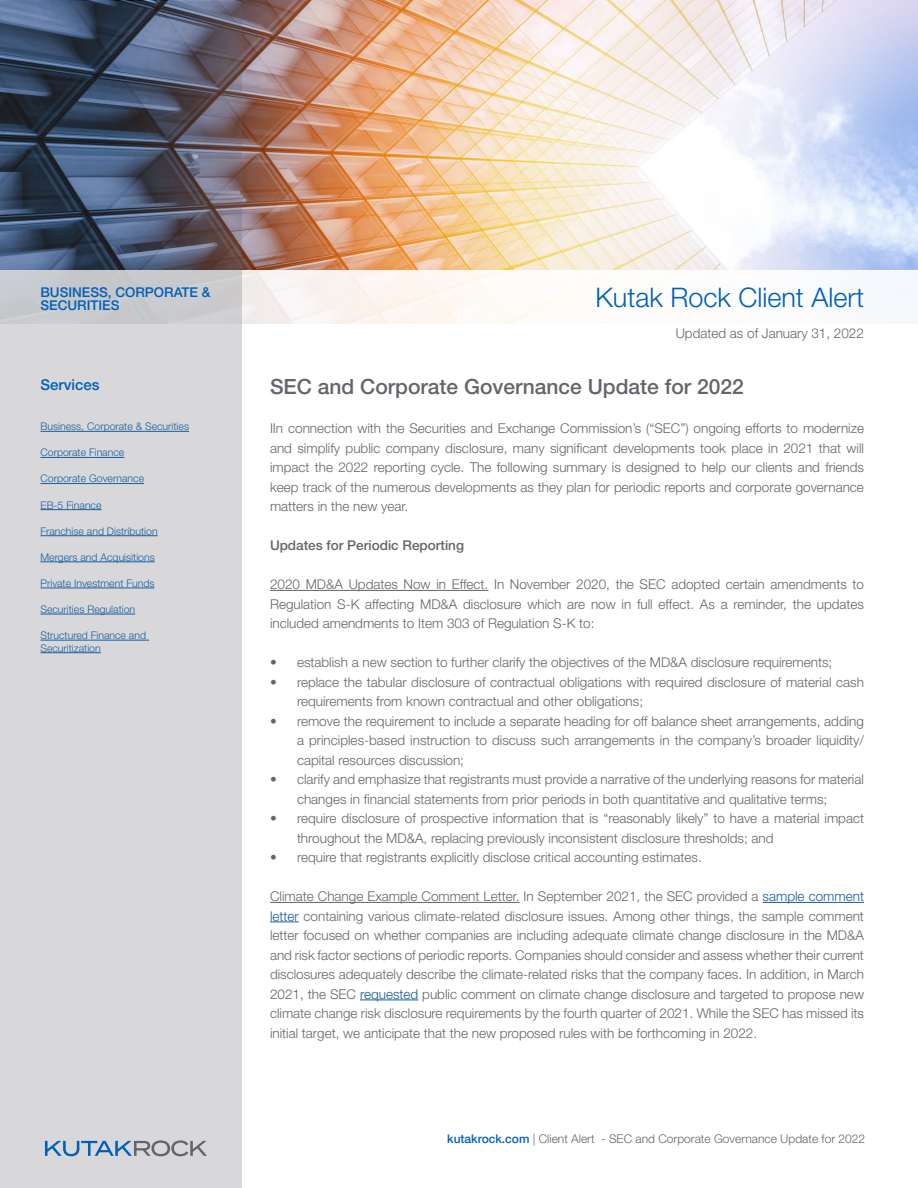
<style>
.page{position:relative;width:918px;height:1188px;background:#fff}
.page>*{position:absolute;margin:0;border:0;box-sizing:border-box;transform-origin:0 0}
.t1{font:300 27px "Helvetica Neue LT Std";color:#005fb9}
.t2{font:500 21px "Helvetica Neue LT Std";color:#63656a}
.t3{font:500 15px "Helvetica Neue LT Std";color:#005fb9}
.t4{font:300 13.5px/19.5px "Helvetica Neue LT Std";color:#63656a;text-align:justify}
.t5{font:500 13.5px/13.5px "Helvetica Neue LT Std";color:#005fb9}
.t6{font:500 13.5px "Helvetica Neue LT Std";color:#63656a}
.t7{font:300 12px "Helvetica Neue LT Std";color:#63656a}
.t8{font:300 10.5px/12.6px "Helvetica Neue LT Std";color:#175d9e}
.s1{color:#175d9e}
.s2{font-weight:500;color:#005fb9}
</style>
<div class="page">
<img style="left:0;top:0;width:918px;height:270px">
<svg style="left:0;top:2px;width:241px;height:1186px;background:#b5b8be"></svg>
<svg style="left:45px;top:1140px;width:162px;height:16px;background:#9eafc1"></svg>
<hr style="left:270px;top:590px;width:218px;height:1px;background:#63656a">
<hr style="left:270px;top:902px;width:249px;height:1px;background:#63656a">
<hr style="left:763px;top:902px;width:101px;height:1px;background:#175d9e">
<svg style="left:270px;top:922px;width:29px;height:1px"></svg>
<hr style="left:360px;top:1000px;width:58px;height:1px;background:#175d9e">
<hr style="left:40px;top:431px;width:149px;height:1px;background:#175d9e">
<hr style="left:40px;top:457px;width:84px;height:1px;background:#175d9e">
<hr style="left:40px;top:483px;width:104px;height:1px;background:#175d9e">
<hr style="left:40px;top:509px;width:62px;height:1px;background:#175d9e">
<hr style="left:40px;top:535px;width:118px;height:1px;background:#175d9e">
<hr style="left:40px;top:562px;width:115px;height:1px;background:#175d9e">
<hr style="left:40px;top:588px;width:114px;height:1px;background:#175d9e">
<hr style="left:40px;top:614px;width:95px;height:1px;background:#175d9e">
<hr style="left:40px;top:640px;width:109px;height:1px;background:#175d9e">
<hr style="left:40px;top:652px;width:61px;height:1px;background:#175d9e">
<p class="t5" style="left:40px;top:285px;width:172px">BUSINESS, CORPORATE &amp;<br>SECURITIES</p>
<p class="t3" style="left:40px;top:376px;width:61px">Services</p>
<p class="t8" style="left:40px;top:420px;width:150px">Business, Corporate &amp; Securities</p>
<p class="t8" style="left:40px;top:446px;width:85px">Corporate Finance</p>
<p class="t8" style="left:40px;top:472px;width:105px">Corporate Governance</p>
<p class="t8" style="left:40px;top:498px;width:63px">EB-5 Finance</p>
<p class="t8" style="left:40px;top:524px;width:119px">Franchise and Distribution</p>
<p class="t8" style="left:40px;top:551px;width:116px">Mergers and Acquisitions</p>
<p class="t8" style="left:40px;top:577px;width:115px">Private Investment Funds</p>
<p class="t8" style="left:40px;top:603px;width:96px">Securities Regulation</p>
<p class="t8" style="left:40px;top:629px;width:107px">Structured Finance and<br>Securitization</p>
<p class="t1" style="left:595px;top:281px;width:270px">Kutak Rock Client Alert</p>
<p class="t4" style="left:676px;top:324px;width:190px">Updated as of January 31, 2022</p>
<p class="t2" style="left:270px;top:374px;width:475px">SEC and Corporate Governance Update for 2022</p>
<p class="t4" style="left:270px;top:418px;width:596px">IIn connection with the Securities and Exchange Commission’s (“SEC”) ongoing efforts to modernize and simplify public company disclosure, many significant developments took place in 2021 that will impact the 2022 reporting cycle. The following summary is designed to help our clients and friends keep track of the numerous developments as they plan for periodic reports and corporate governance matters in the new year.</p>
<p class="t6" style="left:270px;top:537px;width:196px">Updates for Periodic Reporting</p>
<p class="t4" style="left:270px;top:574px;width:596px">2020 MD&amp;A Updates Now in Effect. In November 2020, the SEC adopted certain amendments to Regulation S-K affecting MD&amp;A disclosure which are now in full effect. As a reminder, the updates included amendments to Item 303 of Regulation S-K to:</p>
<p class="t4" style="left:270px;top:652px;width:564px">• establish a new section to further clarify the objectives of the MD&amp;A disclosure requirements;</p>
<p class="t4" style="left:297px;top:672px;width:569px;text-indent:-27px">• replace the tabular disclosure of contractual obligations with required disclosure of material cash requirements from known contractual and other obligations;</p>
<p class="t4" style="left:297px;top:711px;width:569px;text-indent:-27px">• remove the requirement to include a separate heading for off balance sheet arrangements, adding a principles-based instruction to discuss such arrangements in the company’s broader liquidity/ capital resources discussion;</p>
<p class="t4" style="left:297px;top:769px;width:568px;text-indent:-27px">• clarify and emphasize that registrants must provide a narrative of the underlying reasons for material changes in financial statements from prior periods in both quantitative and qualitative terms;</p>
<p class="t4" style="left:297px;top:808px;width:569px;text-indent:-27px">• require disclosure of prospective information that is “reasonably likely” to have a material impact throughout the MD&amp;A, replacing previously inconsistent disclosure thresholds; and</p>
<p class="t4" style="left:270px;top:847px;width:433px">• require that registrants explicitly disclose critical accounting estimates.</p>
<p class="t4" style="left:270px;top:886px;width:596px">Climate Change Example Comment Letter. In September 2021, the SEC provided a <span class="s1">sample comment letter</span> containing various climate-related disclosure issues. Among other things, the sample comment letter focused on whether companies are including adequate climate change disclosure in the MD&amp;A and risk factor sections of periodic reports. Companies should consider and assess whether their current disclosures adequately describe the climate-related risks that the company faces. In addition, in March 2021, the SEC <span class="s1">requested</span> public comment on climate change disclosure and targeted to propose new climate change risk disclosure requirements by the fourth quarter of 2021. While the SEC has missed its initial target, we anticipate that the new proposed rules with be forthcoming in 2022.</p>
<p class="t7" style="left:447px;top:1131px;width:419px"><span class="s2">kutakrock.com</span> | Client Alert - SEC and Corporate Governance Update for 2022</p>
</div>
